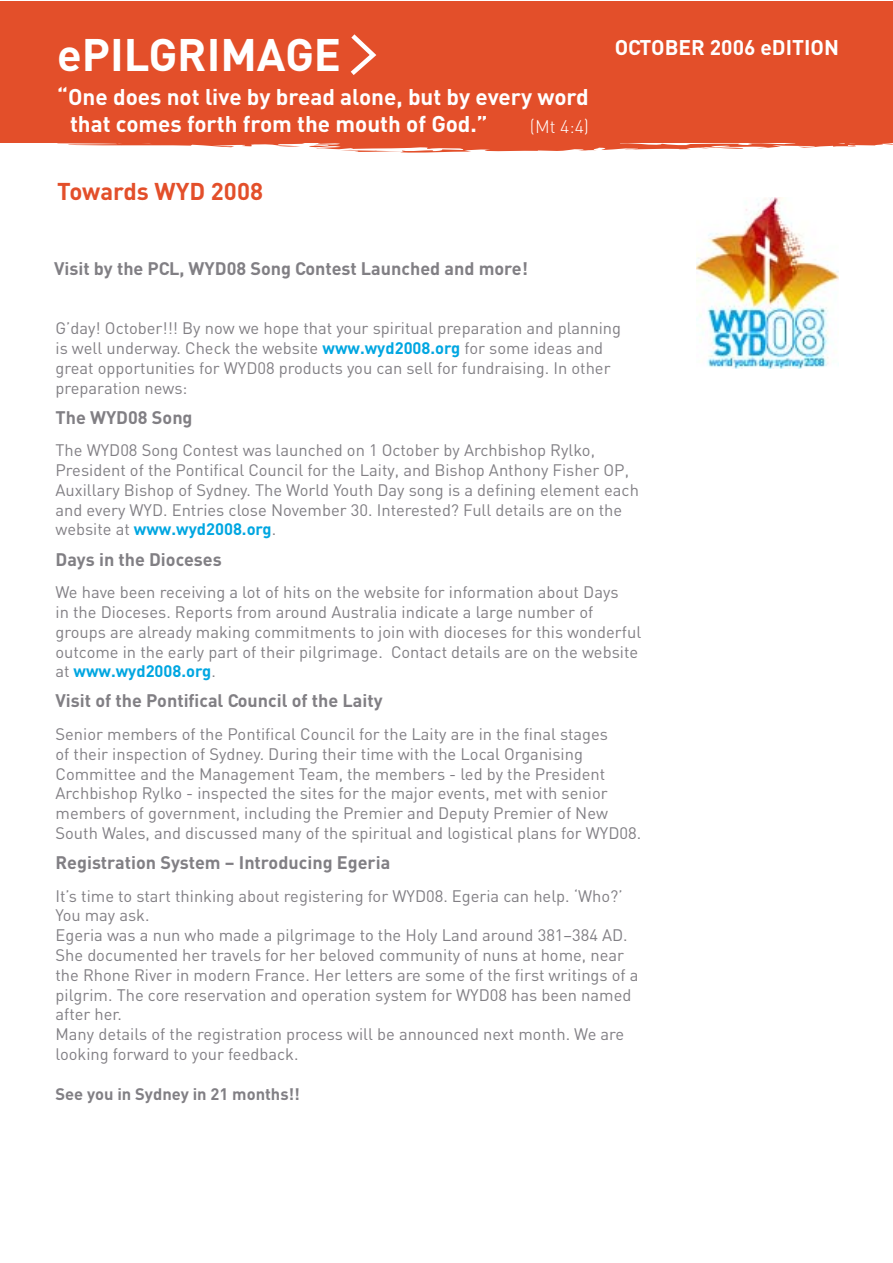
<style>
.page{position:relative;width:893px;height:1263px;background:#fff}
.page>*{position:absolute;margin:0;border:0;box-sizing:border-box;transform-origin:0 0}
.t1{font:700 45px "DIN";color:#fff}
.t2{font:700 24px "DIN";color:#e34f2a}
.t3{font:700 22.5px/27px "DIN";color:#fff}
.t4{font:700 21px "DIN";color:#fff}
.t5{font:700 18px "DIN";color:#817f84}
.t6{font:300 18px "DIN";color:#fff}
.t7{font:16.5px/19.8px "DIN";color:#817f84}
.t8{font:700 16.5px "DIN";color:#817f84}
.s1{font-weight:700;color:#00a6e1}
</style>
<div class="page">
<div style="left:1px;top:1px;width:892px;height:142px;background:#e34f2a"></div>
<svg style="left:0;top:131px;width:893px;height:22px"></svg>
<img style="left:696px;top:197px;width:143px;height:171px">
<svg style="left:350px;top:34px;width:27px;height:41px"></svg>
<h1 class="t1" style="left:57px;top:25px;width:285px">ePILGRIMAGE</h1>
<h3 class="t3" style="left:70px;top:83px;width:520px;text-indent:-13px">“One does not live by bread alone, but by every word that comes forth from the mouth of God.”</h3>
<p class="t6" style="left:530px;top:114px;width:61px">(Mt 4:4)</p>
<h2 class="t2" style="left:57px;top:175px;width:207px">Towards WYD 2008</h2>
<p class="t5" style="left:54px;top:256px;width:475px">Visit by the PCL, WYD08 Song Contest Launched and more!</p>
<p class="t4" style="left:615px;top:33px;width:226px">OCTOBER 2006 eDITION</p>
<p class="t7" style="left:56px;top:318px;width:567px">G’day! October!!! By now we hope that your spiritual preparation and planning is well underway. Check the website <span class="s1">www.wyd2008.org</span> for some ideas and great opportunities for WYD08 products you can sell for fundraising. In other preparation news:</p>
<p class="t5" style="left:56px;top:405px;width:139px">The WYD08 Song</p>
<p class="t7" style="left:56px;top:440px;width:585px">The WYD08 Song Contest was launched on 1 October by Archbishop Rylko, President of the Pontifical Council for the Laity, and Bishop Anthony Fisher OP, Auxillary Bishop of Sydney. The World Youth Day song is a defining element each and every WYD. Entries close November 30. Interested? Full details are on the website at <span class="s1">www.wyd2008.org</span>.</p>
<p class="t5" style="left:56px;top:547px;width:168px">Days in the Dioceses</p>
<p class="t7" style="left:56px;top:582px;width:587px">We have been receiving a lot of hits on the website for information about Days<br>in the Dioceses. Reports from around Australia indicate a large number of groups are already making commitments to join with dioceses for this wonderful outcome in the early part of their pilgrimage. Contact details are on the website at <span class="s1">www.wyd2008.org</span>.</p>
<p class="t5" style="left:56px;top:689px;width:329px">Visit of the Pontifical Council of the Laity</p>
<p class="t7" style="left:56px;top:723px;width:587px">Senior members of the Pontifical Council for the Laity are in the final stages<br>of their inspection of Sydney. During their time with the Local Organising Committee and the Management Team, the members - led by the President Archbishop Rylko - inspected the sites for the major events, met with senior members of government, including the Premier and Deputy Premier of New South Wales, and discussed many of the spiritual and logistical plans for WYD08.</p>
<p class="t5" style="left:56px;top:850px;width:336px">Registration System – Introducing Egeria</p>
<p class="t7" style="left:56px;top:885px;width:585px">It’s time to start thinking about registering for WYD08. Egeria can help. ‘Who?’ You may ask.<br>Egeria was a nun who made a pilgrimage to the Holy Land around 381–384 AD.<br>She documented her travels for her beloved community of nuns at home, near the Rhone River in modern France. Her letters are some of the first writings of a pilgrim. The core reservation and operation system for WYD08 has been named after her.<br>Many details of the registration process will be announced next month. We are looking forward to your feedback.</p>
<p class="t8" style="left:56px;top:1083px;width:246px">See you in Sydney in 21 months!!</p>
</div>
